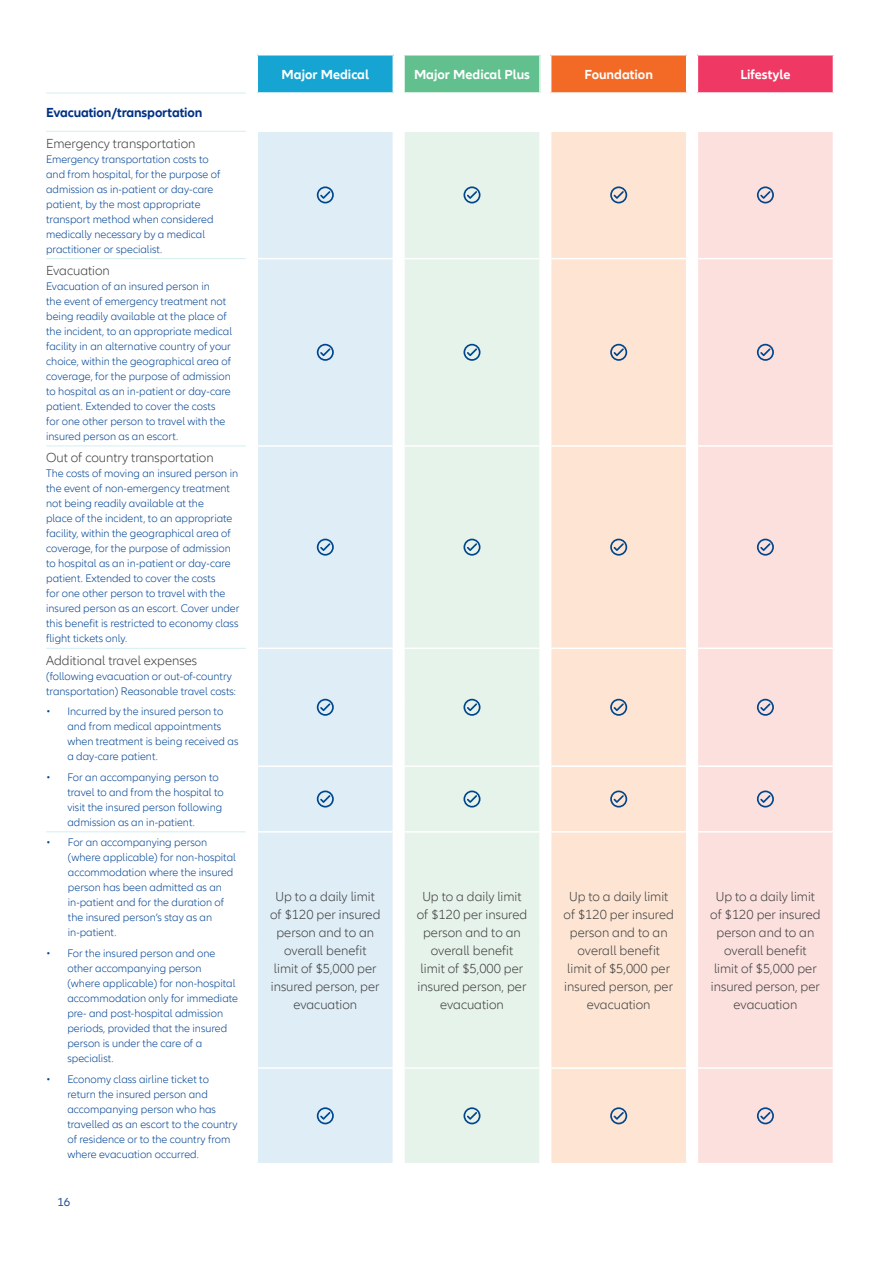
<style>
.page{position:relative;width:893px;height:1263px;background:#fff}
.page>*{position:absolute;margin:0;border:0;box-sizing:border-box;transform-origin:0 0}
.t1{font:300 13.5px/18px "Allianz Neo";color:#3e3e3f;text-align:center}
.t2{font:700 13.5px "Allianz Neo";color:#fff}
.t3{font:700 13.5px "Allianz Neo";letter-spacing:-.01em;color:#003186}
.t4{font:12px "Allianz Neo";color:#2d5798}
.t5{font:300 11.25px/15px "Allianz Neo";color:#004393}
</style>
<div class="page">
<div style="left:257px;top:55px;width:136px;height:38px;background:#16a5d2"></div>
<div style="left:404px;top:55px;width:136px;height:38px;background:#61c08d"></div>
<div style="left:551px;top:55px;width:136px;height:38px;background:#f36a27"></div>
<div style="left:697px;top:55px;width:136px;height:38px;background:#ef3864"></div>
<div style="left:258px;top:132px;width:135px;height:1031px;background:#dfeef6"></div>
<div style="left:405px;top:132px;width:134px;height:1031px;background:#e6f3ea"></div>
<div style="left:551px;top:132px;width:135px;height:1031px;background:#fee5d3"></div>
<div style="left:698px;top:132px;width:135px;height:1031px;background:#fce0de"></div>
<hr style="left:257px;top:765px;width:136px;height:2px;background:#fff">
<hr style="left:404px;top:765px;width:136px;height:2px;background:#fff">
<hr style="left:257px;top:831px;width:136px;height:1px;background:#fff">
<hr style="left:404px;top:831px;width:136px;height:1px;background:#fff">
<hr style="left:257px;top:54px;width:136px;height:2px;background:#fff">
<hr style="left:256px;top:56px;width:2px;height:36px;background:#fff">
<hr style="left:404px;top:54px;width:136px;height:2px;background:#fff">
<hr style="left:403px;top:56px;width:2px;height:36px;background:#fff">
<hr style="left:539px;top:56px;width:2px;height:36px;background:#fff">
<hr style="left:551px;top:54px;width:136px;height:2px;background:#fff">
<hr style="left:686px;top:56px;width:1px;height:36px;background:#fff">
<hr style="left:697px;top:54px;width:137px;height:2px;background:#fff">
<hr style="left:697px;top:56px;width:1px;height:36px;background:#fff">
<hr style="left:257px;top:92px;width:136px;height:2px;background:#fff">
<hr style="left:404px;top:92px;width:136px;height:2px;background:#fff">
<svg style="left:540px;top:92px;width:293px;height:1px"></svg>
<hr style="left:257px;top:258px;width:136px;height:1px;background:#fff">
<hr style="left:404px;top:258px;width:136px;height:1px;background:#fff">
<hr style="left:551px;top:258px;width:136px;height:1px;background:#fff">
<hr style="left:697px;top:258px;width:137px;height:1px;background:#fff">
<hr style="left:257px;top:445px;width:136px;height:2px;background:#fff">
<hr style="left:404px;top:445px;width:136px;height:2px;background:#fff">
<hr style="left:551px;top:445px;width:136px;height:2px;background:#fff">
<hr style="left:697px;top:445px;width:137px;height:2px;background:#fff">
<hr style="left:257px;top:647px;width:136px;height:2px;background:#fff">
<hr style="left:404px;top:647px;width:136px;height:2px;background:#fff">
<hr style="left:551px;top:647px;width:136px;height:2px;background:#fff">
<hr style="left:697px;top:647px;width:137px;height:2px;background:#fff">
<hr style="left:551px;top:765px;width:136px;height:2px;background:#fff">
<hr style="left:697px;top:765px;width:137px;height:2px;background:#fff">
<hr style="left:551px;top:831px;width:136px;height:1px;background:#fff">
<hr style="left:697px;top:831px;width:137px;height:1px;background:#fff">
<hr style="left:257px;top:1067px;width:136px;height:2px;background:#fff">
<hr style="left:404px;top:1067px;width:136px;height:2px;background:#fff">
<hr style="left:551px;top:1067px;width:136px;height:2px;background:#fff">
<hr style="left:697px;top:1067px;width:137px;height:2px;background:#fff">
<hr style="left:46px;top:131px;width:200px;height:1px;background:#d5eef1">
<hr style="left:46px;top:258px;width:200px;height:1px;background:#d5eef1">
<hr style="left:46px;top:446px;width:200px;height:1px;background:#d5eef1">
<hr style="left:46px;top:648px;width:200px;height:1px;background:#d5eef1">
<hr style="left:46px;top:831px;width:200px;height:1px;background:#d5eef1">
<hr style="left:46px;top:93px;width:200px;height:1px;background:#d5eef1">
<svg style="left:317px;top:186px;width:17px;height:17px"></svg>
<svg style="left:463px;top:186px;width:17px;height:17px"></svg>
<svg style="left:610px;top:186px;width:17px;height:17px"></svg>
<svg style="left:757px;top:186px;width:17px;height:17px"></svg>
<svg style="left:317px;top:344px;width:17px;height:17px"></svg>
<svg style="left:463px;top:344px;width:17px;height:17px"></svg>
<svg style="left:610px;top:344px;width:17px;height:17px"></svg>
<svg style="left:757px;top:344px;width:17px;height:17px"></svg>
<svg style="left:317px;top:539px;width:17px;height:17px"></svg>
<svg style="left:463px;top:539px;width:17px;height:17px"></svg>
<svg style="left:610px;top:539px;width:17px;height:17px"></svg>
<svg style="left:757px;top:539px;width:17px;height:17px"></svg>
<svg style="left:317px;top:699px;width:17px;height:17px"></svg>
<svg style="left:463px;top:699px;width:17px;height:17px"></svg>
<svg style="left:610px;top:699px;width:17px;height:17px"></svg>
<svg style="left:757px;top:699px;width:17px;height:17px"></svg>
<svg style="left:317px;top:790px;width:17px;height:17px"></svg>
<svg style="left:463px;top:790px;width:17px;height:17px"></svg>
<svg style="left:610px;top:790px;width:17px;height:17px"></svg>
<svg style="left:757px;top:790px;width:17px;height:17px"></svg>
<svg style="left:317px;top:1107px;width:17px;height:17px"></svg>
<svg style="left:463px;top:1107px;width:17px;height:17px"></svg>
<svg style="left:610px;top:1107px;width:17px;height:17px"></svg>
<svg style="left:757px;top:1107px;width:17px;height:17px"></svg>
<p class="t3" style="left:46px;top:105px;width:158px">Evacuation/transportation</p>
<p class="t1" style="left:46px;top:135px;width:151px">Emergency transportation</p>
<p class="t5" style="left:46px;top:152px;width:176px">Emergency transportation costs to and from hospital, for the purpose of admission as in-patient or day-care patient, by the most appropriate transport method when considered medically necessary by a medical practitioner or specialist.</p>
<p class="t1" style="left:46px;top:262px;width:65px">Evacuation</p>
<p class="t5" style="left:46px;top:279px;width:187px">Evacuation of an insured person in<br>the event of emergency treatment not being readily available at the place of the incident, to an appropriate medical facility in an alternative country of your choice, within the geographical area of coverage, for the purpose of admission to hospital as an in-patient or day-care patient. Extended to cover the costs<br>for one other person to travel with the insured person as an escort.</p>
<p class="t1" style="left:46px;top:449px;width:169px">Out of country transportation</p>
<p class="t5" style="left:46px;top:466px;width:195px">The costs of moving an insured person in the event of non-emergency treatment not being readily available at the<br>place of the incident, to an appropriate facility, within the geographical area of coverage, for the purpose of admission to hospital as an in-patient or day-care patient. Extended to cover the costs<br>for one other person to travel with the insured person as an escort. Cover under this benefit is restricted to economy class flight tickets only.</p>
<p class="t1" style="left:46px;top:651px;width:152px">Additional travel expenses</p>
<p class="t5" style="left:46px;top:669px;width:191px">(following evacuation or out-of-country transportation) Reasonable travel costs:</p>
<p class="t5" style="left:67px;top:704px;width:172px;text-indent:-21px">• Incurred by the insured person to and from medical appointments when treatment is being received as a day-care patient.</p>
<p class="t5" style="left:67px;top:770px;width:158px;text-indent:-21px">• For an accompanying person to travel to and from the hospital to visit the insured person following admission as an in-patient.</p>
<p class="t5" style="left:68px;top:835px;width:170px;text-indent:-22px">• For an accompanying person (where applicable) for non-hospital accommodation where the insured person has been admitted as an in-patient and for the duration of the insured person’s stay as an in-patient.</p>
<p class="t5" style="left:67px;top:946px;width:172px;text-indent:-21px">• For the insured person and one other accompanying person<br>(where applicable) for non-hospital accommodation only for immediate pre- and post-hospital admission periods, provided that the insured person is under the care of a specialist.</p>
<p class="t5" style="left:67px;top:1072px;width:172px;text-indent:-21px">• Economy class airline ticket to return the insured person and accompanying person who has travelled as an escort to the country of residence or to the country from where evacuation occurred.</p>
<p class="t4" style="left:57px;top:1195px;width:14px">16</p>
<p class="t2" style="left:282px;top:67px;width:89px">Major Medical</p>
<p class="t2" style="left:414px;top:67px;width:118px">Major Medical Plus</p>
<p class="t2" style="left:584px;top:67px;width:70px">Foundation</p>
<p class="t2" style="left:740px;top:67px;width:52px">Lifestyle</p>
<p class="t1" style="left:270px;top:888px;width:112px">Up to a daily limit of $120 per insured person and to an overall benefit<br>limit of $5,000 per insured person, per evacuation</p>
<p class="t1" style="left:417px;top:888px;width:112px">Up to a daily limit of $120 per insured person and to an overall benefit<br>limit of $5,000 per insured person, per evacuation</p>
<p class="t1" style="left:563px;top:888px;width:112px">Up to a daily limit of $120 per insured person and to an overall benefit<br>limit of $5,000 per insured person, per evacuation</p>
<p class="t1" style="left:710px;top:888px;width:112px">Up to a daily limit of $120 per insured person and to an overall benefit<br>limit of $5,000 per insured person, per evacuation</p>
</div>
